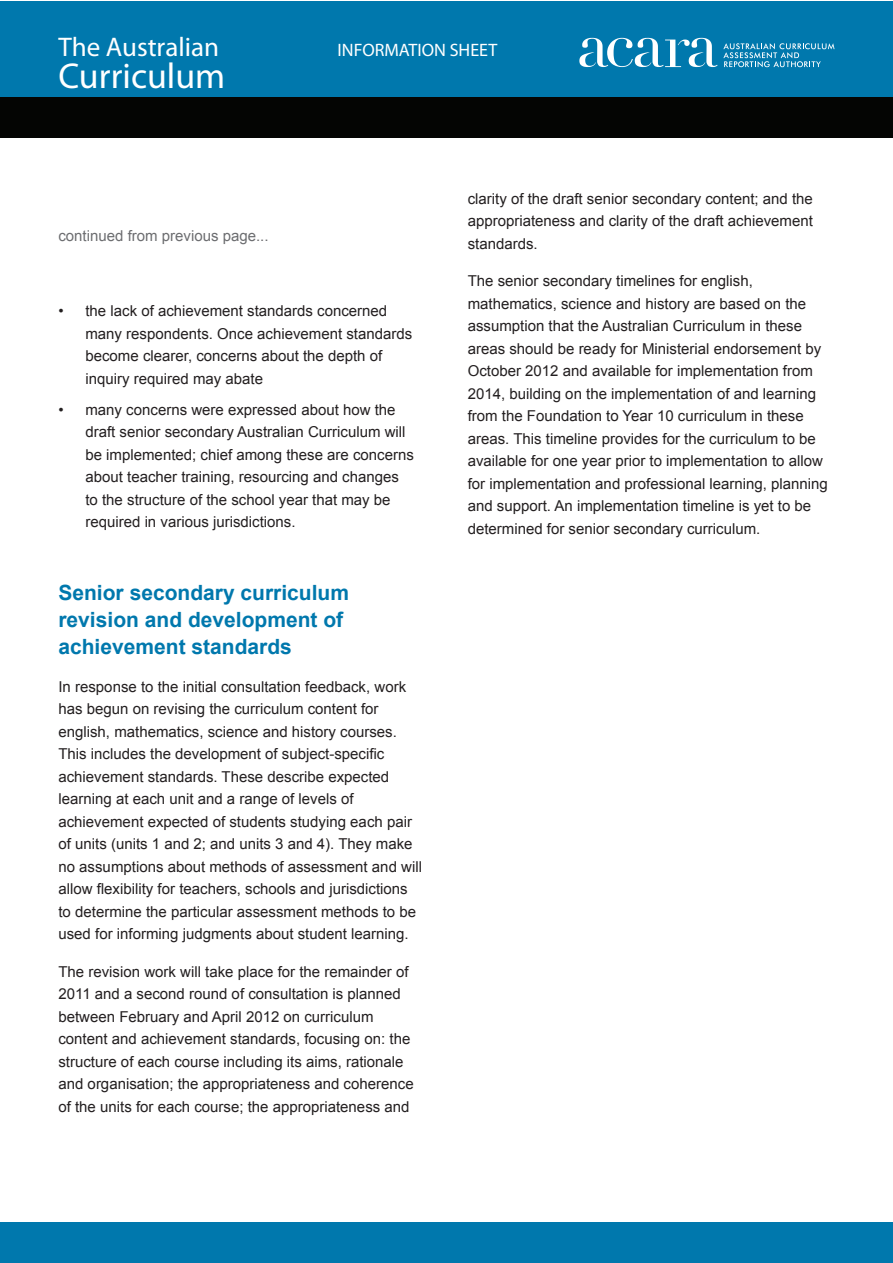
<style>
.page{position:relative;width:893px;height:1263px;background:#fff}
.page>*{position:absolute;margin:0;border:0;box-sizing:border-box;transform-origin:0 0}
.t1{font:36px "Myriad Pro";color:#fff}
.t2{font:27px "Myriad Pro";color:#fff}
.t3{font:700 21px/27px "Arial";color:#0078ad}
.t4{font:18px "Myriad Pro";color:#fff}
.t5{font:15px/22.5px "Arial";color:#231f20}
.t6{font:15px "Arial";color:#6c6d70}
</style>
<div class="page">
<div style="left:0;top:1223px;width:893px;height:40px;background:#0078ad"></div>
<div style="left:0;top:97px;width:893px;height:41px;background:#040503"></div>
<div style="left:0;top:2px;width:893px;height:95px;background:#0078ad"></div>
<svg style="left:579px;top:38px;width:255px;height:29px"></svg>
<p class="t2" style="left:58px;top:30px;width:162px">The Australian</p>
<p class="t1" style="left:58px;top:54px;width:168px">Curriculum</p>
<p class="t4" style="left:338px;top:39px;width:161px">INFORMATION SHEET</p>
<p class="t6" style="left:58px;top:226px;width:212px">continued from previous page...</p>
<p class="t5" style="left:85px;top:300px;width:328px;text-indent:-27px">• the lack of achievement standards concerned many respondents. Once achievement standards become clearer, concerns about the depth of inquiry required may abate</p>
<p class="t5" style="left:85px;top:398px;width:330px;text-indent:-27px">• many concerns were expressed about how the draft senior secondary Australian Curriculum will be implemented; chief among these are concerns about teacher training, resourcing and changes to the structure of the school year that may be required in various jurisdictions.</p>
<p class="t3" style="left:58px;top:580px;width:292px">Senior secondary curriculum revision and development of achievement standards</p>
<p class="t5" style="left:58px;top:675px;width:365px">In response to the initial consultation feedback, work has begun on revising the curriculum content for english, mathematics, science and history courses.<br>This includes the development of subject-specific achievement standards. These describe expected learning at each unit and a range of levels of achievement expected of students studying each pair of units (units 1 and 2; and units 3 and 4). They make no assumptions about methods of assessment and will allow flexibility for teachers, schools and jurisdictions to determine the particular assessment methods to be used for informing judgments about student learning.</p>
<p class="t5" style="left:58px;top:960px;width:357px">The revision work will take place for the remainder of 2011 and a second round of consultation is planned between February and April 2012 on curriculum content and achievement standards, focusing on: the structure of each course including its aims, rationale and organisation; the appropriateness and coherence of the units for each course; the appropriateness and</p>
<p class="t5" style="left:468px;top:187px;width:347px;text-align:justify">clarity of the draft senior secondary content; and the appropriateness and clarity of the draft achievement standards.</p>
<p class="t5" style="left:468px;top:270px;width:362px">The senior secondary timelines for english, mathematics, science and history are based on the assumption that the Australian Curriculum in these areas should be ready for Ministerial endorsement by October 2012 and available for implementation from 2014, building on the implementation of and learning from the Foundation to Year 10 curriculum in these areas. This timeline provides for the curriculum to be available for one year prior to implementation to allow for implementation and professional learning, planning and support. An implementation timeline is yet to be determined for senior secondary curriculum.</p>
</div>
